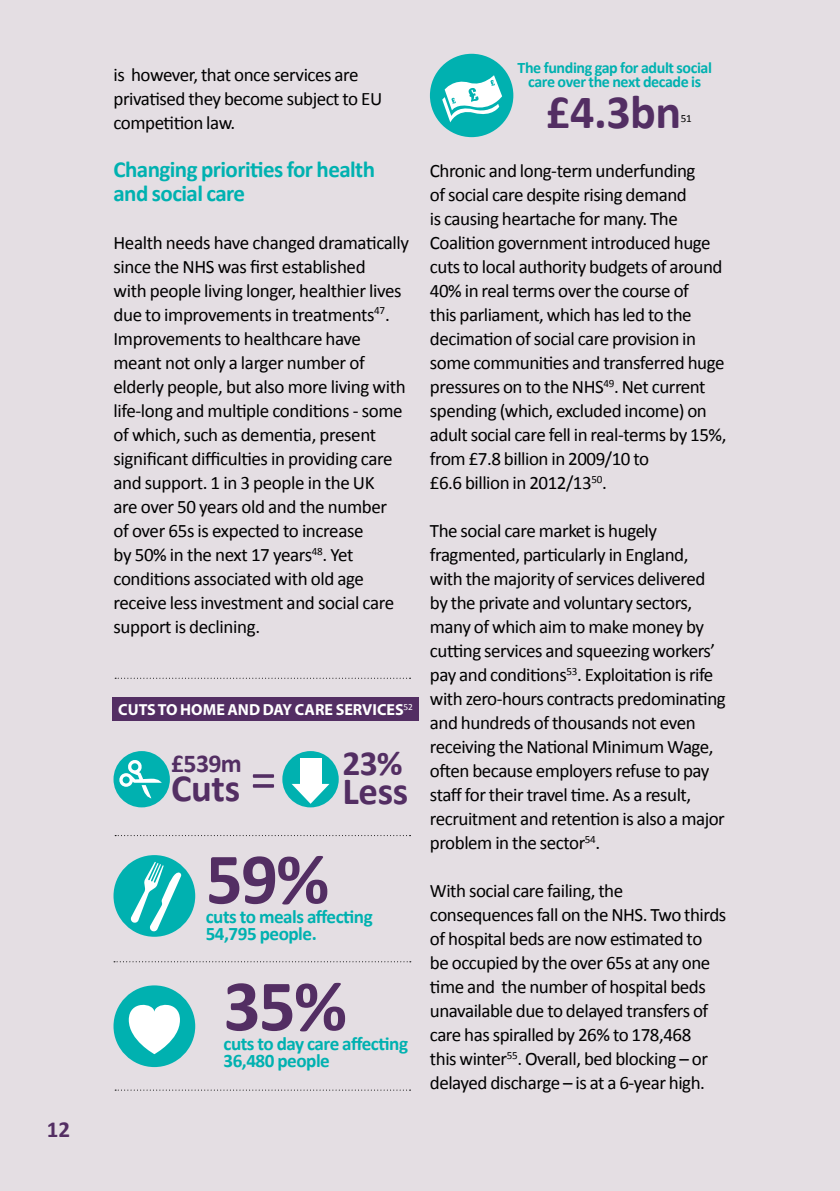
<style>
.page{position:relative;width:840px;height:1191px;background:#fff}
.page>*{position:absolute;margin:0;border:0;box-sizing:border-box;transform-origin:0 0}
.t1{font:700 73px/126.8px "Calibri";color:#532e63}
.t2{font:52.2px "Calibri";color:#532e63}
.t3{font:700 48px "Calibri";color:#532e63}
.t4{font:700 38.6px "Calibri";letter-spacing:-.01em;color:#532e63}
.t5{font:700 35.4px "Calibri";color:#532e63}
.t6{font:700 25.8px "Calibri";color:#532e63}
.t7{font:700 23px/24px "Calibri";letter-spacing:-.025em;color:#00b1b0}
.t8{font:700 23px "Calibri";color:#532e63}
.t9{font:700 19.2px/16.8px "Calibri";letter-spacing:-.025em;color:#00b1b0}
.t10{font:19px/24px "Calibri";letter-spacing:-.025em;color:#000}
.t11{font:700 16px/14px "Calibri";letter-spacing:-.025em;color:#00b1b0;text-align:center}
.t12{font:700 16px "Myriad Pro";color:#fff}
.t13{font:11px "Calibri";color:#000}
</style>
<div class="page">
<div style="left:0;top:0;width:839px;height:1191px;background:#e4dee3"></div>
<div style="left:429px;top:54px;width:84px;height:83px;background:#00b1b0;border-radius:50%"></div>
<svg style="left:442px;top:75px;width:60px;height:47px"></svg>
<svg style="left:115px;top:677px;width:295px;height:1px"></svg>
<svg style="left:115px;top:835px;width:295px;height:1px"></svg>
<svg style="left:114px;top:961px;width:296px;height:1px"></svg>
<svg style="left:115px;top:1089px;width:295px;height:1px"></svg>
<div style="left:113px;top:855px;width:82px;height:81px;background:#00b1b0;border-radius:50%"></div>
<svg style="left:130px;top:861px;width:51px;height:71px"></svg>
<div style="left:113px;top:985px;width:82px;height:82px;background:#00b1b0;border-radius:50%"></div>
<div style="left:112px;top:697px;width:306px;height:24px;background:#532e63"></div>
<div style="left:282px;top:751px;width:56px;height:56px;background:#00b1b0;border-radius:50%"></div>
<svg style="left:291px;top:784px;width:38px;height:20px"></svg>
<div style="left:300px;top:758px;width:21px;height:28px;background:#fff"></div>
<div style="left:113px;top:751px;width:57px;height:56px;background:#00b1b0;border-radius:50%"></div>
<svg style="left:119px;top:759px;width:42px;height:39px"></svg>
<svg style="left:129px;top:1004px;width:51px;height:50px"></svg>
<p class="t8" style="left:47px;top:1114px;width:25px">12</p>
<p class="t10" style="left:113px;top:62px;width:270px">is however, that once services are privatised they become subject to EU competition law.</p>
<p class="t7" style="left:113px;top:157px;width:263px">Changing priorities for health and social care</p>
<p class="t10" style="left:113px;top:230px;width:297px">Health needs have changed dramatically since the NHS was first established<br>with people living longer, healthier lives due to improvements in treatments<sup>47</sup>.<br>Improvements to healthcare have meant not only a larger number of elderly people, but also more living with life-long and multiple conditions - some of which, such as dementia, present significant difficulties in providing care and support. 1 in 3 people in the UK<br>are over 50 years old and the number<br>of over 65s is expected to increase<br>by 50% in the next 17 years<sup>48</sup>. Yet conditions associated with old age receive less investment and social care support is declining.</p>
<p class="t12" style="left:118px;top:699px;width:296px">CUTS TO HOME AND DAY CARE SERVICES<sup>52</sup></p>
<h3 class="t6" style="left:171px;top:747px;width:72px">£539m</h3>
<h3 class="t4" style="left:171px;top:763px;width:70px">Cuts</h3>
<h3 class="t5" style="left:342px;top:741px;width:61px">23%</h3>
<h2 class="t2" style="left:250px;top:745px;width:28px">=</h2>
<h3 class="t4" style="left:342px;top:766px;width:67px">Less</h3>
<h1 class="t1" style="left:206px;top:815px;width:143px">59%<br>35%</h1>
<p class="t9" style="left:206px;top:908px;width:168px">cuts to meals affecting<br>54,795 people.</p>
<p class="t9" style="left:223px;top:1035px;width:186px">cuts to day care affecting<br>36,480 people</p>
<p class="t11" style="left:517px;top:60px;width:196px">The funding gap for adult social care over the next decade is</p>
<h3 class="t3" style="left:546px;top:81px;width:136px">£4.3bn</h3>
<p class="t13" style="left:680px;top:111px;width:12px">51</p>
<p class="t10" style="left:429px;top:158px;width:298px">Chronic and long-term underfunding<br>of social care despite rising demand<br>is causing heartache for many. The Coalition government introduced huge cuts to local authority budgets of around 40% in real terms over the course of<br>this parliament, which has led to the decimation of social care provision in some communities and transferred huge pressures on to the NHS<sup>49</sup>. Net current spending (which, excluded income) on adult social care fell in real-terms by 15%, from £7.8 billion in 2009/10 to<br>£6.6 billion in 2012/13<sup>50</sup>.</p>
<p class="t10" style="left:429px;top:518px;width:297px">The social care market is hugely fragmented, particularly in England, with the majority of services delivered by the private and voluntary sectors, many of which aim to make money by cutting services and squeezing workers’ pay and conditions<sup>53</sup>. Exploitation is rife with zero-hours contracts predominating and hundreds of thousands not even receiving the National Minimum Wage, often because employers refuse to pay staff for their travel time. As a result, recruitment and retention is also a major problem in the sector<sup>54</sup>.</p>
<p class="t10" style="left:429px;top:878px;width:298px">With social care failing, the consequences fall on the NHS. Two thirds of hospital beds are now estimated to<br>be occupied by the over 65s at any one time and the number of hospital beds unavailable due to delayed transfers of care has spiralled by 26% to 178,468<br>this winter<sup>55</sup>. Overall, bed blocking – or delayed discharge – is at a 6-year high.</p>
</div>
